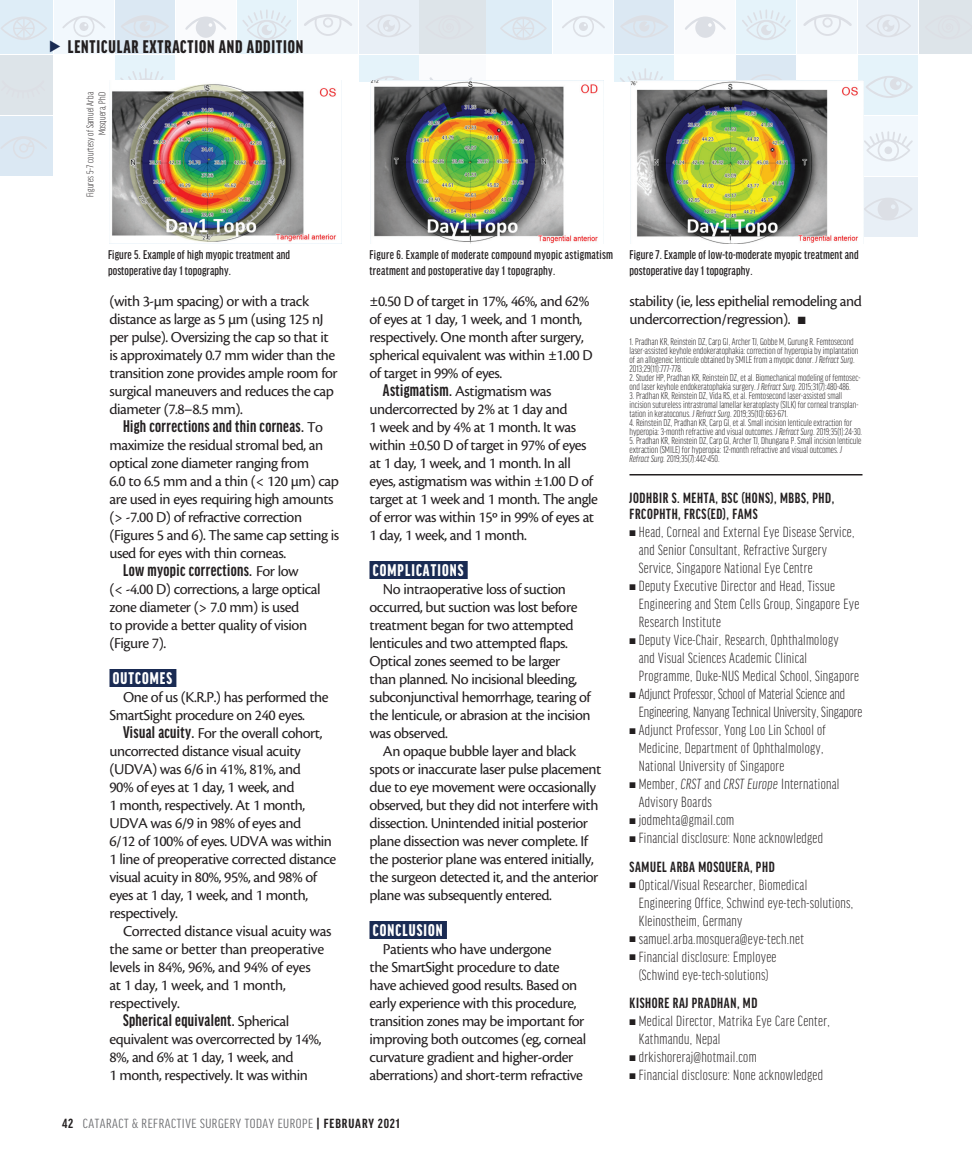
<style>
.page{position:relative;width:972px;height:1161px;background:#fff}
.page>*{position:absolute;margin:0;border:0;box-sizing:border-box;transform-origin:0 0}
.carryhead{font:900 extra-condensed 19.5px "Good Headline Pro";letter-spacing:.045em;color:#231f20}
.subhead_2{font:700 extra-condensed 18px "Good Headline Pro";letter-spacing:.02em;color:#231f20}
.subhead{font:900 extra-condensed 18px "Good Headline Pro";letter-spacing:.06em;color:#fff}
.body{font:15.75px/18px "Cronos Pro";letter-spacing:-.03em;color:#231f20}
.subhead_2-2{font:15.75px/18px "Cronos Pro";letter-spacing:-.03em;color:#231f20}
.bio_info{font:300 extra-condensed 15.75px/18px "Good Headline Pro";letter-spacing:.02em;color:#231f20}
.bio_info-2{font:300 extra-condensed 15.75px/18px "Good Headline Pro";color:#231f20}
.bio_name{font:700 extra-condensed 15.75px/16.5px "Good Headline Pro";letter-spacing:.04em;color:#231f20}
.bio_name_no_line{font:700 extra-condensed 15.75px "Good Headline Pro";letter-spacing:.04em;color:#231f20}
.t1{font:extra-condensed 14.1px "Good Headline Pro";letter-spacing:.035em;color:#6c6d70;scale:1.11 1}
.t2{font:500 extra-condensed 13.5px/16.5px "Good Headline Pro";letter-spacing:.01em;color:#231f20}
.footnote{font:300 extra-condensed 10.5px/9px "Good Headline Pro";color:#231f20}
.s1{font-family:"Cronos Pro";font-weight:400;font-stretch:normal;font-size:15.75px}
.s2{font-family:"Good Headline Pro";font-weight:700;font-stretch:extra-condensed;font-size:18px}
.s3{font-weight:700;color:#231f20}
.s4{font-style:italic}
</style>
<div class="page">
<div style="left:110px;top:669px;width:66px;height:18px;background:#1a2b53"></div>
<div style="left:369px;top:561px;width:99px;height:18px;background:#1a2b53"></div>
<div style="left:369px;top:921px;width:78px;height:18px;background:#1a2b53"></div>
<hr style="left:630px;top:474px;width:232px;height:2px;background:#231f20">
<img style="left:109px;top:237px;width:233px;height:7px">
<img style="left:441px;top:237px;width:157px;height:7px">
<img style="left:700px;top:237px;width:158px;height:7px">
<svg style="left:0;top:0;width:972px;height:237px"></svg>
<p class="carryhead" style="left:68px;top:37px;width:237px">LENTICULAR EXTRACTION AND ADDITION</p>
<p class="footnote" style="left:84px;top:197px;width:106px;line-height:12px;text-align:right;rotate:-90deg">Figures 5–7 courtesy of Samuel Arba<br>Mosquera, PhD</p>
<p class="t2" style="left:108px;top:246px;width:184px">Figure 5. Example of high myopic treatment and postoperative day 1 topography.</p>
<p class="t2" style="left:369px;top:246px;width:245px">Figure 6. Example of moderate compound myopic astigmatism treatment and postoperative day 1 topography.</p>
<p class="t2" style="left:630px;top:246px;width:231px">Figure 7. Example of low-to-moderate myopic treatment and postoperative day 1 topography.</p>
<p class="body" style="left:110px;top:292px;width:230px">(with 3-µm spacing) or with a track distance as large as 5 µm (using 125 nJ per pulse). Oversizing the cap so that it is approximately 0.7 mm wider than the transition zone provides ample room for surgical maneuvers and reduces the cap diameter (7.8–8.5 mm).</p>
<p class="subhead_2" style="left:123px;top:417px;width:202px">High corrections and thin corneas. <span class="s1">To</span></p>
<p class="subhead_2-2" style="left:110px;top:436px;width:231px">maximize the residual stromal bed, an optical zone diameter ranging from<br>6.0 to 6.5 mm and a thin (&lt; 120 µm) cap are used in eyes requiring high amounts (&gt; -7.00 D) of refractive correction (Figures 5 and 6). The same cap setting is used for eyes with thin corneas.</p>
<p class="subhead_2" style="left:123px;top:561px;width:177px">Low myopic corrections. <span class="s1">For low</span></p>
<p class="subhead_2-2" style="left:110px;top:580px;width:213px">(&lt; -4.00 D) corrections, a large optical zone diameter (&gt; 7.0 mm) is used<br>to provide a better quality of vision (Figure 7).</p>
<p class="subhead" style="left:113px;top:669px;width:61px">OUTCOMES</p>
<p class="body" style="left:110px;top:688px;width:221px;text-indent:14px">One of us (K.R.P.) has performed the<br>SmartSight procedure on 240 eyes.</p>
<p class="subhead_2-2" style="left:110px;top:724px;width:228px;text-indent:14px"><span class="s2">Visual acuity.</span> For the overall cohort, uncorrected distance visual acuity (UDVA) was 6/6 in 41%, 81%, and<br>90% of eyes at 1 day, 1 week, and<br>1 month, respectively. At 1 month,<br>UDVA was 6/9 in 98% of eyes and<br>6/12 of 100% of eyes. UDVA was within<br>1 line of preoperative corrected distance visual acuity in 80%, 95%, and 98% of eyes at 1 day, 1 week, and 1 month, respectively.</p>
<p class="body" style="left:110px;top:922px;width:224px;text-indent:14px">Corrected distance visual acuity was the same or better than preoperative levels in 84%, 96%, and 94% of eyes<br>at 1 day, 1 week, and 1 month, respectively.</p>
<p class="subhead_2" style="left:123px;top:1011px;width:168px">Spherical equivalent. <span class="s1">Spherical</span></p>
<p class="subhead_2-2" style="left:110px;top:1030px;width:214px">equivalent was overcorrected by 14%,<br>8%, and 6% at 1 day, 1 week, and<br>1 month, respectively. It was within</p>
<p class="subhead_2-2" style="left:369px;top:292px;width:225px">±0.50 D of target in 17%, 46%, and 62% of eyes at 1 day, 1 week, and 1 month, respectively. One month after surgery, spherical equivalent was within ±1.00 D of target in 99% of eyes.</p>
<p class="subhead_2-2" style="left:369px;top:382px;width:230px;text-indent:14px"><span class="s2">Astigmatism.</span> Astigmatism was undercorrected by 2% at 1 day and<br>1 week and by 4% at 1 month. It was within ±0.50 D of target in 97% of eyes at 1 day, 1 week, and 1 month. In all eyes, astigmatism was within ±1.00 D of target at 1 week and 1 month. The angle of error was within 15º in 99% of eyes at 1 day, 1 week, and 1 month.</p>
<p class="subhead" style="left:373px;top:561px;width:92px">COMPLICATIONS</p>
<p class="body" style="left:369px;top:580px;width:223px;text-indent:14px">No intraoperative loss of suction occurred, but suction was lost before treatment began for two attempted lenticules and two attempted flaps.<br>Optical zones seemed to be larger than planned. No incisional bleeding, subconjunctival hemorrhage, tearing of the lenticule, or abrasion at the incision was observed.</p>
<p class="body" style="left:369px;top:742px;width:234px;text-indent:14px">An opaque bubble layer and black spots or inaccurate laser pulse placement due to eye movement were occasionally observed, but they did not interfere with dissection. Unintended initial posterior plane dissection was never complete. If the posterior plane was entered initially, the surgeon detected it, and the anterior plane was subsequently entered.</p>
<p class="subhead" style="left:373px;top:921px;width:71px">CONCLUSION</p>
<p class="body" style="left:369px;top:940px;width:218px;text-indent:14px">Patients who have undergone<br>the SmartSight procedure to date have achieved good results. Based on early experience with this procedure, transition zones may be important for improving both outcomes (eg, corneal curvature gradient and higher-order aberrations) and short-term refractive</p>
<p class="t1" style="left:62px;top:1117px;width:306px"><span class="s3">42</span> CATARACT &amp; REFRACTIVE SURGERY TODAY EUROPE <span class="s3">| FEBRUARY 2021</span></p>
<p class="body" style="left:630px;top:292px;width:234px">stability (ie, less epithelial remodeling and undercorrection/regression). ■</p>
<p class="footnote" style="left:629px;top:337px;width:231px">1. Pradhan KR, Reinstein DZ, Carp GI, Archer TJ, Gobbe M, Gurung R. Femtosecond laser-assisted keyhole endokeratophakia: correction of hyperopia by implantation of an allogeneic lenticule obtained by SMILE from a myopic donor. <span class="s4">J Refract Surg</span>.<br>2013;29(11):777-778.</p>
<p class="footnote" style="left:629px;top:373px;width:232px">2. Studer HP, Pradhan KR, Reinstein DZ, et al. Biomechanical modeling of femtosec&shy;ond laser keyhole endokeratophakia surgery. <span class="s4">J Refract Surg</span>. 2015;31(7):480-486.</p>
<p class="footnote" style="left:629px;top:391px;width:230px">3. Pradhan KR, Reinstein DZ, Vida RS, et al. Femtosecond laser-assisted small incision sutureless intrastromal lamellar keratoplasty (SILK) for corneal transplan&shy;tation in keratoconus. <span class="s4">J Refract Surg</span>. 2019;35(10):663-671.</p>
<p class="footnote" style="left:629px;top:418px;width:234px">4. Reinstein DZ, Pradhan KR, Carp GI, et al. Small incision lenticule extraction for hyperopia: 3-month refractive and visual outcomes. <span class="s4">J Refract Surg</span>. 2019;35(1):24-30.</p>
<p class="footnote" style="left:629px;top:436px;width:233px">5. Pradhan KR, Reinstein DZ, Carp GI, Archer TJ, Dhungana P. Small incision lenticule extraction (SMILE) for hyperopia: 12-month refractive and visual outcomes. <span class="s4">J<br>Refract Surg.</span> 2019;35(7):442-450.</p>
<p class="bio_name" style="left:630px;top:489px;width:206px">JODHBIR S. MEHTA, BSC (HONS), MBBS, PHD,<br>FRCOPHTH, FRCS(ED), FAMS</p>
<p class="bio_info" style="left:639px;top:523px;width:217px;text-indent:-9px">■ Head, Corneal and External Eye Disease Service, and Senior Consultant, Refractive Surgery<br>Service, Singapore National Eye Centre</p>
<p class="bio_info" style="left:639px;top:577px;width:222px;text-indent:-9px">■ Deputy Executive Director and Head, Tissue<br>Engineering and Stem Cells Group, Singapore Eye<br>Research Institute</p>
<p class="bio_info" style="left:639px;top:631px;width:222px;text-indent:-9px">■ Deputy Vice-Chair, Research, Ophthalmology<br>and Visual Sciences Academic Clinical<br>Programme, Duke-NUS Medical School, Singapore</p>
<p class="bio_info-2" style="left:639px;top:685px;width:225px;text-indent:-9px">■ Adjunct Professor, School of Material Science and<br>Engineering, Nanyang Technical University, Singapore</p>
<p class="bio_info" style="left:639px;top:721px;width:189px;text-indent:-9px">■ Adjunct Professor, Yong Loo Lin School of<br>Medicine, Department of Ophthalmology,<br>National University of Singapore</p>
<p class="bio_info" style="left:639px;top:775px;width:202px;text-indent:-9px">■ Member, <span class="s4">CRST</span> and <span class="s4">CRST Europe</span> International<br>Advisory Boards</p>
<p class="bio_info" style="left:629px;top:811px;width:106px">■ jodmehta@gmail.com</p>
<p class="bio_info" style="left:629px;top:829px;width:195px">■ Financial disclosure: None acknowledged</p>
<p class="bio_name_no_line" style="left:630px;top:859px;width:147px">SAMUEL ARBA MOSQUERA, PHD</p>
<p class="bio_info" style="left:639px;top:876px;width:216px;text-indent:-9px">■ Optical/Visual Researcher, Biomedical<br>Engineering Office, Schwind eye-tech-solutions,<br>Kleinostheim, Germany</p>
<p class="bio_info" style="left:629px;top:930px;width:176px">■ samuel.arba.mosquera@eye-tech.net</p>
<p class="bio_info" style="left:629px;top:948px;width:148px;text-align:center">■ Financial disclosure: Employee (Schwind eye-tech-solutions)</p>
<p class="bio_name_no_line" style="left:630px;top:995px;width:129px">KISHORE RAJ PRADHAN, MD</p>
<p class="bio_info" style="left:639px;top:1012px;width:193px;text-indent:-9px">■ Medical Director, Matrika Eye Care Center,<br>Kathmandu, Nepal</p>
<p class="bio_info" style="left:629px;top:1048px;width:129px">■ drkishoreraj@hotmail.com</p>
<p class="bio_info" style="left:629px;top:1066px;width:195px">■ Financial disclosure: None acknowledged</p>
</div>
